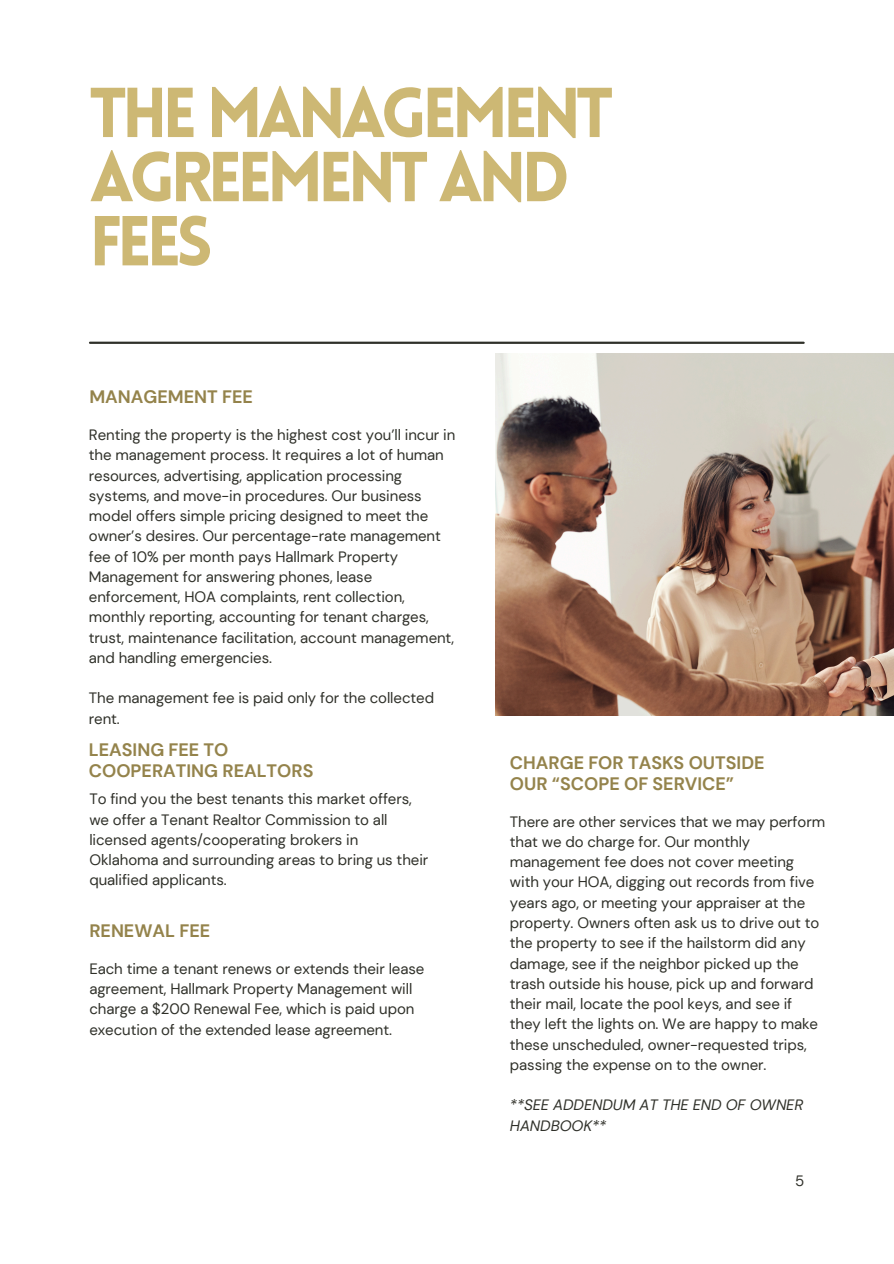
<style>
.page{position:relative;width:894px;height:1264px;background:#fff}
.page>*{position:absolute;margin:0;border:0;box-sizing:border-box;transform-origin:0 0}
.t1{font:900 69px/64.2px "Lovelo";letter-spacing:-.075em;color:#cdb874}
.t2{font:700 18px/21.3px "DM Sans";color:#94834b}
.t3{font:15px/20.2px "DM Sans";letter-spacing:-.005em;color:#2f3029}
.t4{font:italic 15px/20.2px "DM Sans";letter-spacing:-.005em;color:#2f3029}
</style>
<div class="page">
<hr style="left:90px;top:341px;width:713px;height:3px;background:#2f3029">
<img style="left:495px;top:353px;width:398px;height:362px">
<h2 class="t1" style="left:89px;top:88px;width:526px">THE MANAGEMENT<br>AGREEMENT AND<br>FEES</h2>
<h2 class="t2" style="left:89px;top:386px;width:165px">MANAGEMENT FEE</h2>
<h1 class="t3" style="left:89px;top:425px;width:368px">Renting the property is the highest cost you’ll incur in the management process. It requires a lot of human resources, advertising, application processing systems, and move-in procedures. Our business model offers simple pricing designed to meet the owner’s desires. Our percentage-rate management fee of 10% per month pays Hallmark Property Management for answering phones, lease enforcement, HOA complaints, rent collection, monthly reporting, accounting for tenant charges, trust, maintenance facilitation, account management, and handling emergencies.</h1>
<h2 class="t3" style="left:89px;top:688px;width:346px">The management fee is paid only for the collected rent.</h2>
<p class="t2" style="left:89px;top:739px;width:226px">LEASING FEE TO<br>COOPERATING REALTORS</p>
<p class="t3" style="left:89px;top:789px;width:340px">To find you the best tenants this market offers, we offer a Tenant Realtor Commission to all licensed agents/cooperating brokers in Oklahoma and surrounding areas to bring us their qualified applicants.</p>
<p class="t2" style="left:89px;top:920px;width:122px">RENEWAL FEE</p>
<h2 class="t3" style="left:89px;top:958px;width:336px">Each time a tenant renews or extends their lease agreement, Hallmark Property Management will charge a $200 Renewal Fee, which is paid upon execution of the extended lease agreement.</h2>
<p class="t2" style="left:510px;top:752px;width:256px">CHARGE FOR TASKS OUTSIDE<br>OUR “SCOPE OF SERVICE”</p>
<p class="t3" style="left:510px;top:811px;width:316px">There are other services that we may perform that we do charge for. Our monthly management fee does not cover meeting with your HOA, digging out records from five years ago, or meeting your appraiser at the property. Owners often ask us to drive out to the property to see if the hailstorm did any damage, see if the neighbor picked up the trash outside his house, pick up and forward their mail, locate the pool keys, and see if they left the lights on. We are happy to make these unscheduled, owner-requested trips, passing the expense on to the owner.</p>
<h3 class="t4" style="left:510px;top:1095px;width:295px">**SEE ADDENDUM AT THE END OF OWNER<br>HANDBOOK**</h3>
<p class="t3" style="left:794px;top:1170px;width:11px">5</p>
</div>
